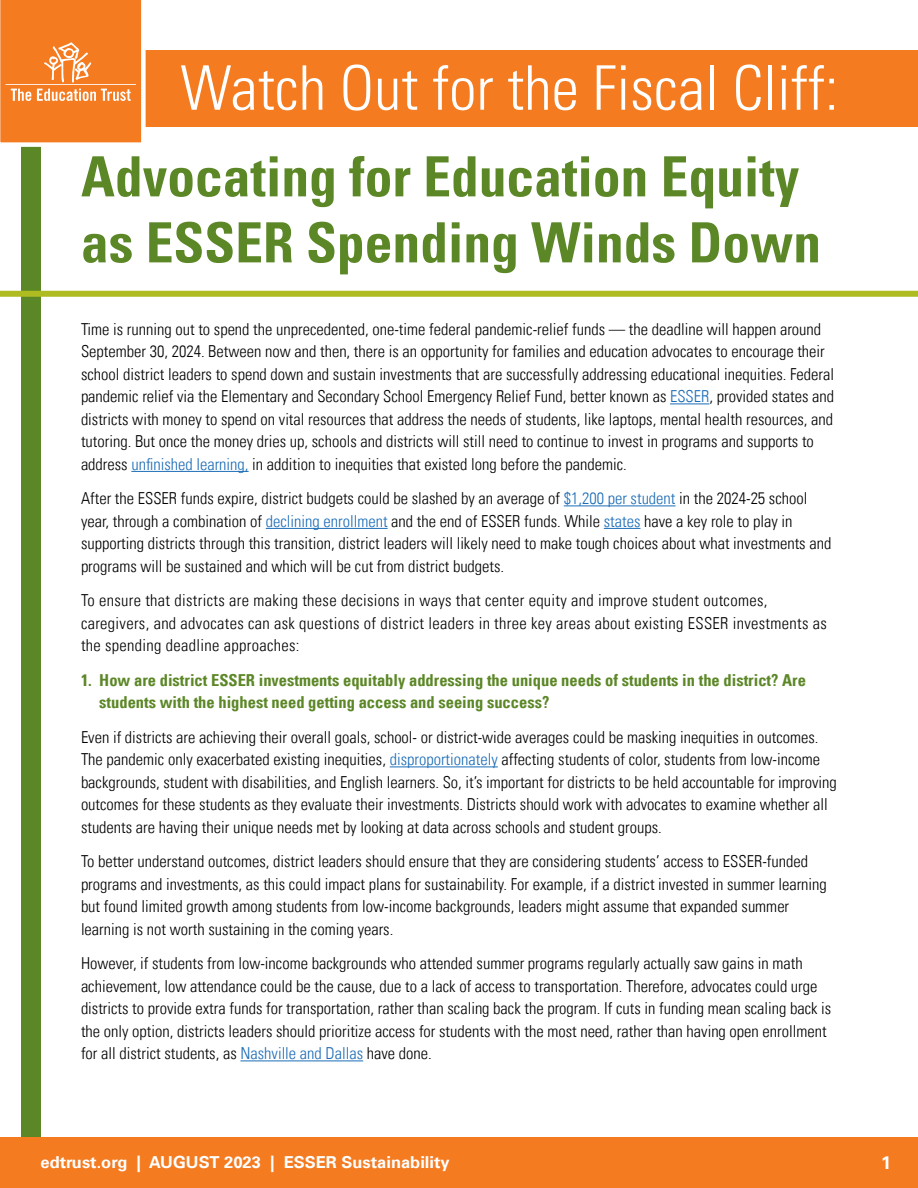
<style>
.page{position:relative;width:918px;height:1188px;background:#fff}
.page>*{position:absolute;margin:0;border:0;box-sizing:border-box;transform-origin:0 0}
.t1{font:300 condensed 61.5px "Univers LT";color:#fff}
.t2{font:700 condensed 55.5px/66px "Univers LT";color:#5c8727}
.t3{font:700 18px "Univers LT";color:#fff}
.t4{font:300 condensed 16.5px/22.5px "Univers LT";color:#000}
.t5{font:300 condensed 16.5px/22.5px "Univers LT";letter-spacing:.02em;color:#000}
.Paragraph_Style_1{font:700 condensed 16.5px/22.5px "Univers LT";color:#5c8727}
.t6{font:700 16.5px "Univers LT";color:#fff}
.s1{color:#1c6cb6}
</style>
<div class="page">
<div style="left:0;top:50px;width:918px;height:77px;background:#f47b20"></div>
<div style="left:21px;top:0;width:19px;height:1137px;background:#5c8727"></div>
<div style="left:0;top:291px;width:918px;height:6px;background:#aebc21"></div>
<div style="left:0;top:1137px;width:918px;height:51px;background:#f47b20"></div>
<hr style="left:670px;top:403px;width:39px;height:1px;background:#1c6cb6">
<hr style="left:131px;top:471px;width:118px;height:1px;background:#1c6cb6">
<hr style="left:564px;top:505px;width:112px;height:1px;background:#1c6cb6">
<hr style="left:266px;top:528px;width:122px;height:1px;background:#1c6cb6">
<hr style="left:604px;top:528px;width:36px;height:1px;background:#1c6cb6">
<hr style="left:390px;top:766px;width:108px;height:1px;background:#1c6cb6">
<hr style="left:240px;top:1060px;width:123px;height:1px;background:#1c6cb6">
<svg style="left:0;top:0;width:146px;height:147px"></svg>
<p class="t1" style="left:180px;top:51px;width:660px">Watch Out for the Fiscal Cliff:</p>
<p class="t2" style="left:81px;top:143px;width:742px">Advocating for Education Equity as ESSER Spending Winds Down</p>
<p class="t4" style="left:81px;top:318px;width:755px">Time is running out to spend the unprecedented, one-time federal pandemic-relief funds — the deadline will happen around September 30, 2024. Between now and then, there is an opportunity for families and education advocates to encourage their school district leaders to spend down and sustain investments that are successfully addressing educational inequities. Federal pandemic relief via the Elementary and Secondary School Emergency Relief Fund, better known as <span class="s1">ESSER</span>, provided states and districts with money to spend on vital resources that address the needs of students, like laptops, mental health resources, and tutoring. But once the money dries up, schools and districts will still need to continue to invest in programs and supports to address <span class="s1">unfinished learning,</span> in addition to inequities that existed long before the pandemic.</p>
<p class="t4" style="left:81px;top:487px;width:752px">After the ESSER funds expire, district budgets could be slashed by an average of <span class="s1">$1,200 per student</span> in the 2024-25 school year, through a combination of <span class="s1">declining enrollment</span> and the end of ESSER funds. While <span class="s1">states</span> have a key role to play in supporting districts through this transition, district leaders will likely need to make tough choices about what investments and programs will be sustained and which will be cut from district budgets.</p>
<p class="t5" style="left:81px;top:589px;width:747px">To ensure that districts are making these decisions in ways that center equity and improve student outcomes, caregivers, and advocates can ask questions of district leaders in three key areas about existing ESSER investments as the spending deadline approaches:</p>
<p class="Paragraph_Style_1" style="left:99px;top:669px;width:708px;text-indent:-18px">1. How are district ESSER investments equitably addressing the unique needs of students in the district? Are students with the highest need getting access and seeing success?</p>
<p class="t4" style="left:81px;top:726px;width:757px">Even if districts are achieving their overall goals, school- or district-wide averages could be masking inequities in outcomes.<br>The pandemic only exacerbated existing inequities, <span class="s1">disproportionately</span> affecting students of color, students from low-income backgrounds, student with disabilities, and English learners. So, it’s important for districts to be held accountable for improving outcomes for these students as they evaluate their investments. Districts should work with advocates to examine whether all students are having their unique needs met by looking at data across schools and student groups.</p>
<p class="t4" style="left:81px;top:850px;width:747px">To better understand outcomes, district leaders should ensure that they are considering students’ access to ESSER-funded programs and investments, as this could impact plans for sustainability. For example, if a district invested in summer learning but found limited growth among students from low-income backgrounds, leaders might assume that expanded summer learning is not worth sustaining in the coming years.</p>
<p class="t4" style="left:81px;top:952px;width:752px">However, if students from low-income backgrounds who attended summer programs regularly actually saw gains in math achievement, low attendance could be the cause, due to a lack of access to transportation. Therefore, advocates could urge districts to provide extra funds for transportation, rather than scaling back the program. If cuts in funding mean scaling back is the only option, districts leaders should prioritize access for students with the most need, rather than having open enrollment for all district students, as <span class="s1">Nashville and Dallas</span> have done.</p>
<p class="t6" style="left:40px;top:1153px;width:411px">edtrust.org | AUGUST 2023 | ESSER Sustainability</p>
<p class="t3" style="left:881px;top:1152px;width:12px">1</p>
</div>
